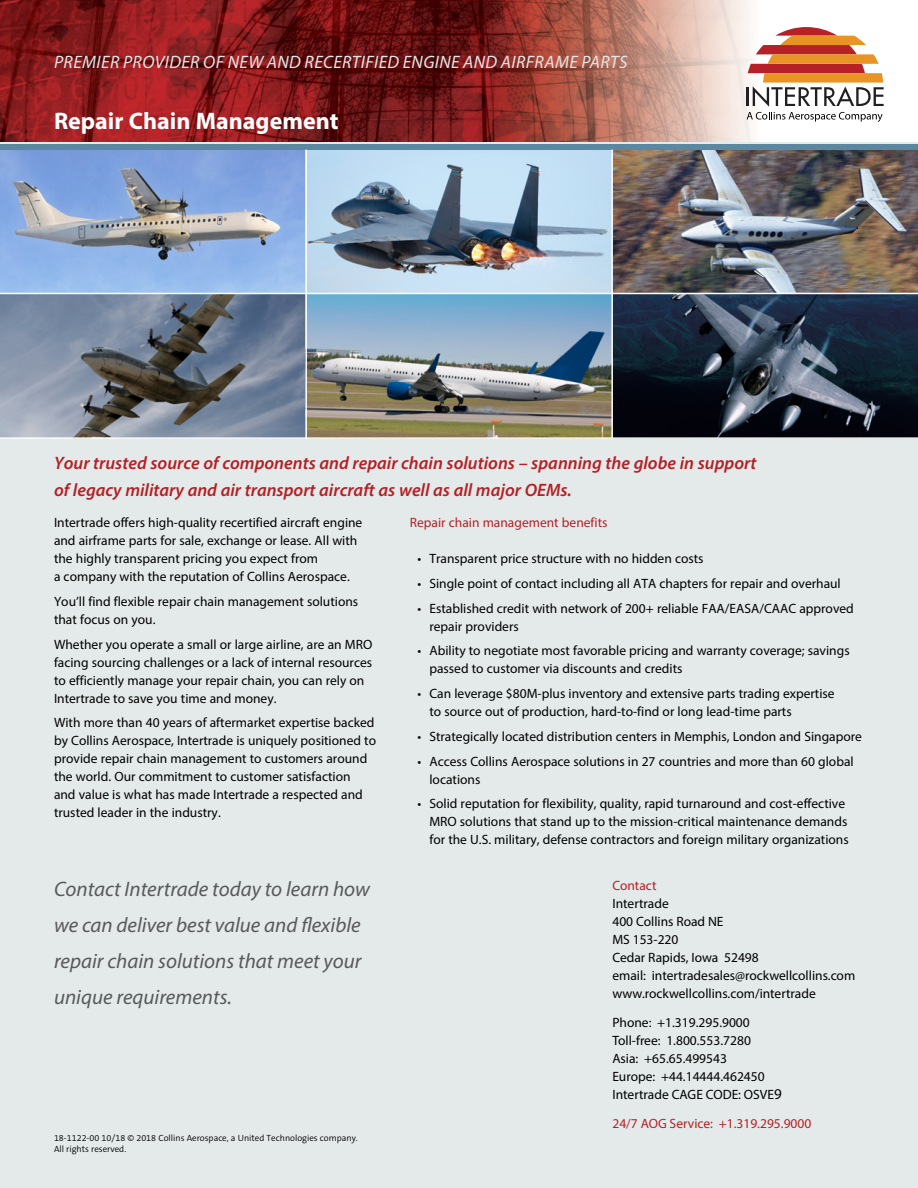
<style>
.page{position:relative;width:918px;height:1188px;background:#e4eaea}
.page>*{position:absolute;margin:0;border:0;box-sizing:border-box;transform-origin:0 0}
.t1{font:700 24px "Myriad Pro";color:#fff}
.t2{font:italic 21px/36px "Myriad Pro";color:#58595b}
.t3{font:italic 600 18px/27px "Myriad Pro";color:#b42025}
.t4{font:italic 18px "Myriad Pro";letter-spacing:.02em;color:#e4e5e6}
.t5{font:13.5px/18px "Myriad Pro";color:#000}
.t6{font:13.5px "Myriad Pro";color:#b42025}
.t7{font:300 9px/11.2px "The Sans B4";color:#000}
.s1{font-size:15px}
</style>
<div class="page">
<img style="left:0;top:0;width:918px;height:142px">
<img style="left:0;top:150px;width:305px;height:143px">
<svg style="left:0;top:294px;width:305px;height:143px;background:#717c8c"></svg>
<img style="left:613px;top:150px;width:305px;height:143px">
<svg style="left:613px;top:294px;width:305px;height:143px;background:#242f3f"></svg>
<svg style="left:307px;top:150px;width:304px;height:143px;background:#9fb5c7"></svg>
<img style="left:307px;top:294px;width:304px;height:143px">
<div style="left:0;top:144px;width:918px;height:6px;background:#5c87a1"></div>
<hr style="left:0;top:437px;width:918px;height:2px;background:#fff">
<hr style="left:0;top:293px;width:918px;height:1px;background:#fff">
<hr style="left:305px;top:150px;width:2px;height:289px;background:#fff">
<hr style="left:611px;top:150px;width:2px;height:288px;background:#fff">
<hr style="left:746px;top:87px;width:3px;height:19px;background:#211f1f">
<svg style="left:747px;top:27px;width:137px;height:95px;background:#d8ab94"></svg>
<h3 class="t4" style="left:54px;top:50px;width:575px">PREMIER PROVIDER OF NEW AND RECERTIFIED ENGINE AND AIRFRAME PARTS</h3>
<h1 class="t1" style="left:54px;top:105px;width:286px">Repair Chain Management</h1>
<h3 class="t3" style="left:54px;top:449px;width:704px">Your trusted source of components and repair chain solutions – spanning the globe in support of legacy military and air transport aircraft as well as all major OEMs.</h3>
<p class="t5" style="left:54px;top:513px;width:310px">Intertrade offers high-quality recertified aircraft engine and airframe parts for sale, exchange or lease. All with the highly transparent pricing you expect from<br>a company with the reputation of Collins Aerospace.</p>
<p class="t5" style="left:54px;top:592px;width:306px">You’ll find flexible repair chain management solutions that focus on you.</p>
<p class="t5" style="left:54px;top:635px;width:320px">Whether you operate a small or large airline, are an MRO facing sourcing challenges or a lack of internal resources to efficiently manage your repair chain, you can rely on Intertrade to save you time and money.</p>
<p class="t5" style="left:54px;top:714px;width:324px">With more than 40 years of aftermarket expertise backed by Collins Aerospace, Intertrade is uniquely positioned to provide repair chain management to customers around the world. Our commitment to customer satisfaction<br>and value is what has made Intertrade a respected and trusted leader in the industry.</p>
<h2 class="t2" style="left:54px;top:870px;width:317px">Contact Intertrade today to learn how we can deliver best value and flexible repair chain solutions that meet your unique requirements.</h2>
<p class="t7" style="left:54px;top:1132px;width:305px">18-1122-00 10/18 © 2018 Collins Aerospace, a United Technologies company.<br>All rights reserved.</p>
<p class="t6" style="left:410px;top:514px;width:199px">Repair chain management benefits</p>
<p class="t5" style="left:417px;top:549px;width:288px">• Transparent price structure with no hidden costs</p>
<p class="t5" style="left:417px;top:574px;width:425px">• Single point of contact including all ATA chapters for repair and overhaul</p>
<p class="t5" style="left:429px;top:599px;width:426px;text-indent:-12px">• Established credit with network of 200+ reliable FAA/EASA/CAAC approved repair providers</p>
<p class="t5" style="left:429px;top:642px;width:422px;text-indent:-12px">• Ability to negotiate most favorable pricing and warranty coverage; savings passed to customer via discounts and credits</p>
<p class="t5" style="left:429px;top:684px;width:407px;text-indent:-12px">• Can leverage $80M-plus inventory and extensive parts trading expertise to source out of production, hard-to-find or long lead-time parts</p>
<p class="t5" style="left:417px;top:727px;width:446px">• Strategically located distribution centers in Memphis, London and Singapore</p>
<p class="t5" style="left:429px;top:752px;width:426px;text-indent:-12px">• Access Collins Aerospace solutions in 27 countries and more than 60 global locations</p>
<p class="t5" style="left:429px;top:795px;width:421px;text-indent:-12px">• Solid reputation for flexibility, quality, rapid turnaround and cost-effective<br>MRO solutions that stand up to the mission-critical maintenance demands for the U.S. military, defense contractors and foreign military organizations</p>
<p class="t6" style="left:612px;top:877px;width:46px">Contact</p>
<p class="t5" style="left:612px;top:894px;width:244px">Intertrade<br>400 Collins Road NE<br>MS 153-220<br>Cedar Rapids, Iowa 52498<br>email: intertradesales@rockwellcollins.com www.rockwellcollins.com/intertrade</p>
<p class="t5" style="left:612px;top:1013px;width:171px">Phone: +1.319.295.9000<br>Toll-free: 1.800.553.7280<br>Asia: +65.65.499543<br>Europe: +44.14444.462450<br>Intertrade CAGE CODE: OSVE<span class="s1">9</span></p>
<p class="t6" style="left:612px;top:1115px;width:200px">24/7 AOG Service: +1.319.295.9000</p>
</div>
